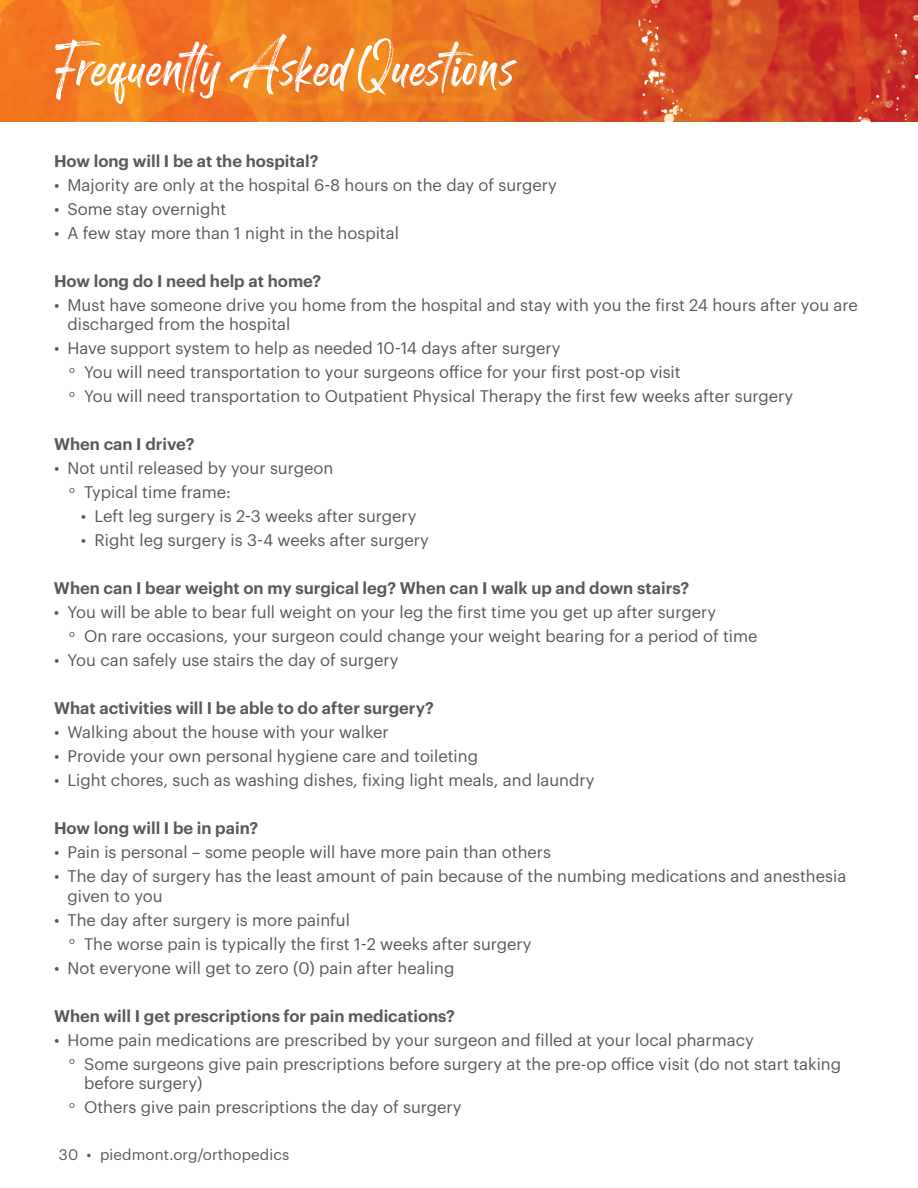
<style>
.page{position:relative;width:918px;height:1188px;background:#fff}
.page>*{position:absolute;margin:0;border:0;box-sizing:border-box;transform-origin:0 0}
.t1{font:63px "Rogthem";letter-spacing:.02em;color:#fff}
.t2{font:16.5px/24px "Graphik";color:#58595b}
.t3{font:600 16.5px "Graphik";color:#58595b}
.t4{font:15px "Graphik";letter-spacing:.01em;color:#58595b}
</style>
<div class="page">
<img style="left:0;top:0;width:918px;height:122px">
<h1 class="t1" style="left:54px;top:10px;width:462px">Frequently Asked Questions</h1>
<p class="t3" style="left:54px;top:148px;width:266px">How long will I be at the hospital?</p>
<p class="t2" style="left:54px;top:172px;width:504px">• Majority are only at the hospital 6-8 hours on the day of surgery</p>
<p class="t2" style="left:54px;top:196px;width:174px">• Some stay overnight</p>
<p class="t2" style="left:54px;top:220px;width:346px">• A few stay more than 1 night in the hospital</p>
<p class="t3" style="left:54px;top:268px;width:269px">How long do I need help at home?</p>
<p class="t2" style="left:67px;top:294px;width:792px;line-height:19.5px;text-indent:-13px">• Must have someone drive you home from the hospital and stay with you the first 24 hours after you are discharged from the hospital</p>
<p class="t2" style="left:69px;top:335px;width:726px;text-indent:-15px">• Have support system to help as needed 10-14 days after surgery<br><sup>o</sup> You will need transportation to your surgeons office for your first post-op visit<br><sup>o</sup> You will need transportation to Outpatient Physical Therapy the first few weeks after surgery</p>
<p class="t3" style="left:54px;top:432px;width:142px">When can I drive?</p>
<p class="t2" style="left:69px;top:455px;width:266px;text-indent:-15px">• Not until released by your surgeon <sup>o</sup> Typical time frame:</p>
<p class="t2" style="left:81px;top:503px;width:337px">• Left leg surgery is 2-3 weeks after surgery</p>
<p class="t2" style="left:81px;top:527px;width:349px">• Right leg surgery is 3-4 weeks after surgery</p>
<p class="t3" style="left:54px;top:576px;width:637px">When can I bear weight on my surgical leg? When can I walk up and down stairs?</p>
<p class="t2" style="left:69px;top:599px;width:690px;text-indent:-15px">• You will be able to bear full weight on your leg the first time you get up after surgery<br><sup>o</sup> On rare occasions, your surgeon could change your weight bearing for a period of time</p>
<p class="t2" style="left:54px;top:647px;width:346px">• You can safely use stairs the day of surgery</p>
<p class="t3" style="left:54px;top:696px;width:381px">What activities will I be able to do after surgery?</p>
<p class="t2" style="left:54px;top:719px;width:336px">• Walking about the house with your walker</p>
<p class="t2" style="left:54px;top:743px;width:426px">• Provide your own personal hygiene care and toileting</p>
<p class="t2" style="left:54px;top:767px;width:542px">• Light chores, such as washing dishes, fixing light meals, and laundry</p>
<p class="t3" style="left:54px;top:816px;width:206px">How long will I be in pain?</p>
<p class="t2" style="left:54px;top:839px;width:498px">• Pain is personal – some people will have more pain than others</p>
<p class="t2" style="left:68px;top:865px;width:780px;line-height:19.5px;text-indent:-13px">• The day of surgery has the least amount of pain because of the numbing medications and anesthesia given to you</p>
<p class="t2" style="left:69px;top:907px;width:464px;text-indent:-15px">• The day after surgery is more painful<br><sup>o</sup> The worse pain is typically the first 1-2 weeks after surgery</p>
<p class="t2" style="left:54px;top:955px;width:402px">• Not everyone will get to zero (0) pain after healing</p>
<p class="t3" style="left:54px;top:1003px;width:403px">When will I get prescriptions for pain medications?</p>
<p class="t2" style="left:69px;top:1027px;width:774px;text-indent:-15px">• Home pain medications are prescribed by your surgeon and filled at your local pharmacy<br><sup>o</sup> Some surgeons give pain prescriptions before surgery at the pre-op office visit (do not start taking</p>
<p class="t2" style="left:69px;top:1070px;width:394px;text-indent:15px">before surgery)<br><sup>o</sup> Others give pain prescriptions the day of surgery</p>
<p class="t4" style="left:59px;top:1143px;width:232px">30 • piedmont.org/orthopedics</p>
</div>
